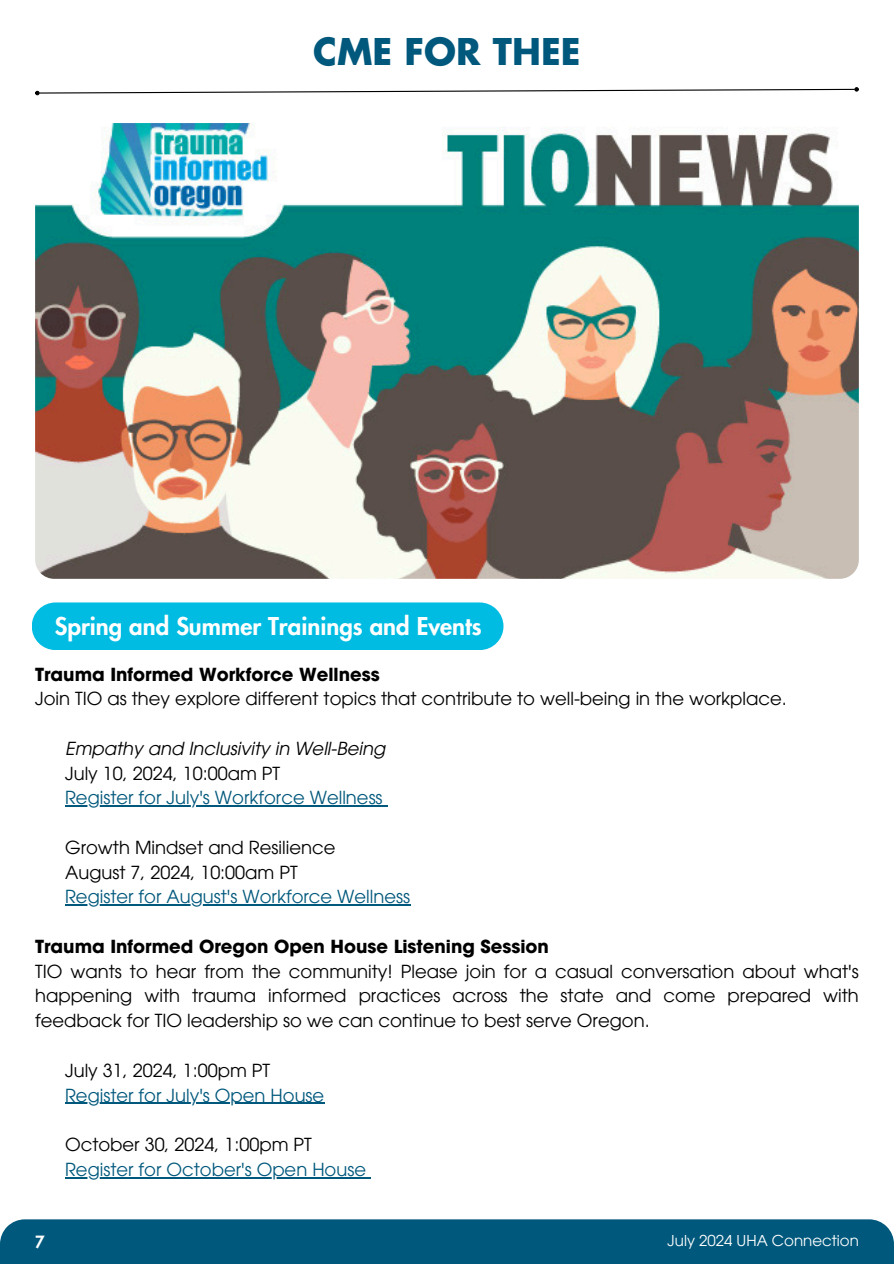
<style>
.page{position:relative;width:894px;height:1264px;background:#fff}
.page>*{position:absolute;margin:0;border:0;box-sizing:border-box;transform-origin:0 0}
.t1{font:700 36px "Futura LT Pro";color:#00587c}
.t2{font:800 24px "Futura LT Pro";color:#fff}
.t3{font:18px/24.8px "ITC Avant Garde Pro";color:#000}
.t4{font:18px "ITC Avant Garde Pro";color:#00587c}
.t5{font:700 18px "ITC Avant Garde Pro";color:#000}
.t6{font:italic 18px "ITC Avant Garde Pro";color:#000}
.t7{font:800 16.5px "Futura LT Pro";color:#fff}
.t8{font:15px "ITC Avant Garde Pro";color:#fff}
</style>
<div class="page">
<svg style="left:35px;top:87px;width:823px;height:8px"></svg>
<img style="left:35px;top:123px;width:823px;height:456px">
<hr style="left:65px;top:805px;width:317px;height:1px;background:#00587c">
<hr style="left:65px;top:904px;width:345px;height:1px;background:#00587c">
<hr style="left:65px;top:1102px;width:259px;height:1px;background:#00587c">
<hr style="left:65px;top:1176px;width:301px;height:1px;background:#00587c">
<div style="left:32px;top:602px;width:471px;height:48px;background:#00bce2;border-radius:24px"></div>
<div style="left:0;top:1219px;width:893px;height:44px;background:#00587c"></div>
<h1 class="t1" style="left:313px;top:24px;width:269px">CME FOR THEE</h1>
<h2 class="t2" style="left:55px;top:607px;width:428px">Spring and Summer Trainings and Events</h2>
<p class="t5" style="left:35px;top:662px;width:346px">Trauma Informed Workforce Wellness</p>
<p class="t3" style="left:35px;top:686px;width:753px">Join TIO as they explore different topics that contribute to well-being in the workplace.</p>
<p class="t6" style="left:65px;top:737px;width:321px">Empathy and Inclusivity in Well-Being</p>
<p class="t3" style="left:65px;top:760px;width:216px">July 10, 2024, 10:00am PT</p>
<p class="t4" style="left:65px;top:786px;width:319px">Register for July's Workforce Wellness</p>
<p class="t3" style="left:65px;top:834px;width:272px">Growth Mindset and Resilience<br>August 7, 2024, 10:00am PT</p>
<p class="t4" style="left:65px;top:885px;width:346px">Register for August's Workforce Wellness</p>
<p class="t5" style="left:35px;top:934px;width:515px">Trauma Informed Oregon Open House Listening Session</p>
<p class="t3" style="left:35px;top:958px;width:825px;text-align:justify">TIO wants to hear from the community! Please join for a casual conversation about what's happening with trauma informed practices across the state and come prepared with feedback for TIO leadership so we can continue to best serve Oregon.</p>
<p class="t3" style="left:65px;top:1057px;width:207px">July 31, 2024, 1:00pm PT</p>
<p class="t4" style="left:65px;top:1083px;width:261px">Register for July's Open House</p>
<p class="t3" style="left:65px;top:1131px;width:248px">October 30, 2024, 1:00pm PT</p>
<p class="t4" style="left:65px;top:1157px;width:302px">Register for October's Open House</p>
<p class="t7" style="left:35px;top:1229px;width:11px">7</p>
<p class="t8" style="left:667px;top:1230px;width:193px">July 2024 UHA Connection</p>
</div>
